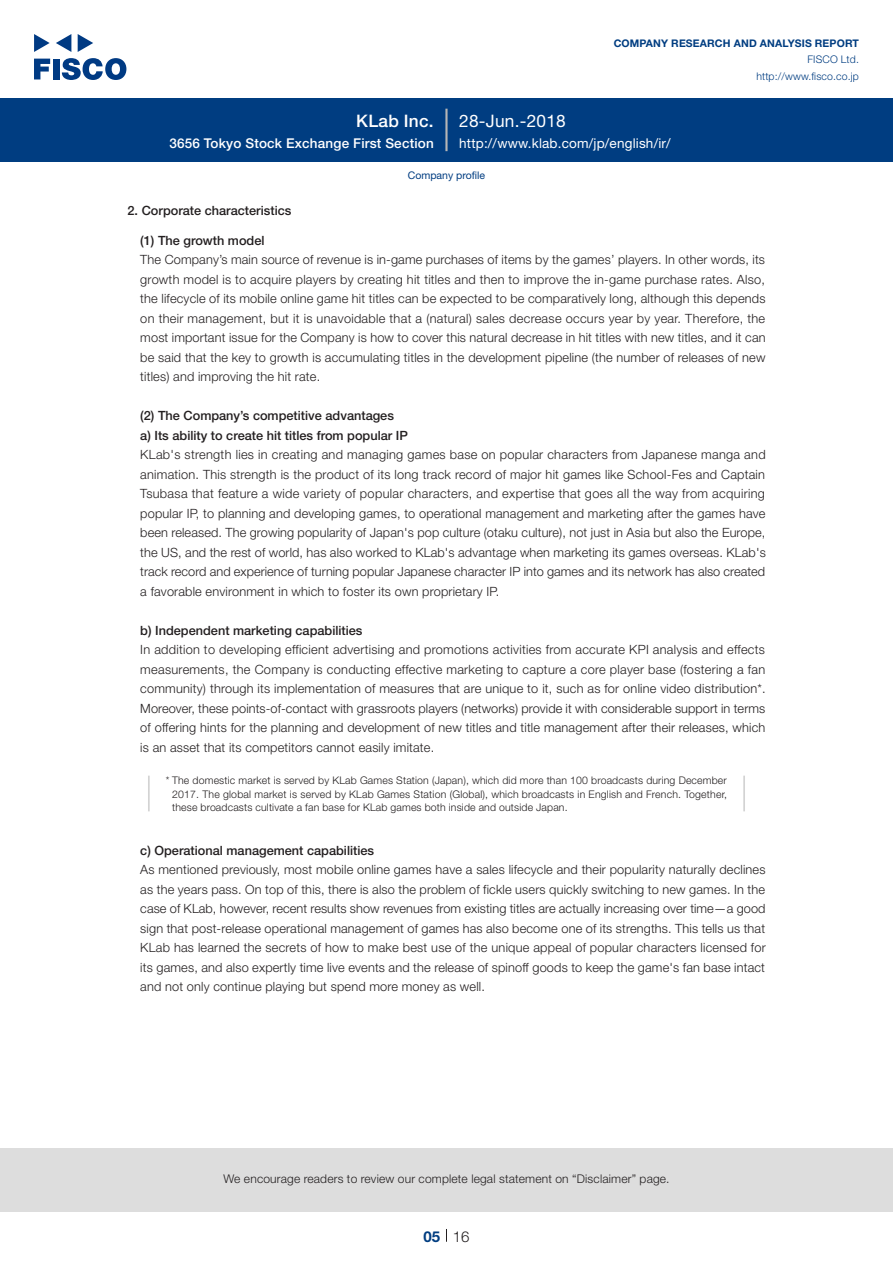
<style>
.page{position:relative;width:893px;height:1263px;background:#fff}
.page>*{position:absolute;margin:0;border:0;box-sizing:border-box;transform-origin:0 0}
.t1{font:17.25px "Helvetica Neue LT Std";letter-spacing:.015em;color:#fff}
.t2{font:500 17.25px "Helvetica Neue LT Std";letter-spacing:.015em;color:#fff}
.t3{font:300 15px "Helvetica Neue LT Std";color:#231f20}
.t4{font:700 15px "Helvetica Neue LT Std";color:#003d81}
.t5{font:13.5px "Helvetica Neue LT Std";letter-spacing:.015em;color:#fff}
.t6{font:500 13.5px "Helvetica Neue LT Std";letter-spacing:.015em;color:#fff}
.本文3mm_e{font:300 12.75px/19.5px "Helvetica Neue LT Std";letter-spacing:.015em;color:#231f20;text-align:justify}
.小タイトル3mm_e{font:500 12.75px "Helvetica Neue LT Std";color:#231f20}
.小タイトル_e{font:500 12.75px "Helvetica Neue LT Std";color:#231f20}
.t7{font:300 12px "Helvetica Neue LT Std";letter-spacing:.015em;color:#231f20}
.t8{font:300 10.5px/13.5px "Helvetica Neue LT Std";letter-spacing:.015em;color:#231f20;text-align:justify}
.t9{font:700 10.5px "Helvetica Neue LT Std";letter-spacing:.015em;color:#003d81}
.t10{font:300 10.5px/16.5px "Helvetica Neue LT Std";letter-spacing:.015em;color:#003d81;text-align:right}
.ヘッダー_e{font:10.5px "Helvetica Neue LT Std";color:#003d81}
</style>
<div class="page">
<div style="left:0;top:1148px;width:893px;height:64px;background:#ddd"></div>
<svg style="left:34px;top:59px;width:16px;height:20px"></svg>
<div style="left:53px;top:59px;width:6px;height:20px;background:#003a83"></div>
<svg style="left:62px;top:58px;width:64px;height:22px"></svg>
<svg style="left:34px;top:34px;width:16px;height:18px"></svg>
<svg style="left:78px;top:34px;width:15px;height:18px"></svg>
<svg style="left:56px;top:34px;width:15px;height:18px"></svg>
<div style="left:0;top:98px;width:893px;height:64px;background:#003d81"></div>
<hr style="left:445px;top:109px;width:3px;height:42px;background:#b5b5b6">
<svg style="left:446px;top:1229px;width:1px;height:13px"></svg>
<hr style="left:148px;top:776px;width:2px;height:35px;background:#d3d3d3">
<hr style="left:743px;top:776px;width:2px;height:35px;background:#d3d3d3">
<h1 class="t2" style="left:356px;top:110px;width:79px">KLab Inc.</h1>
<p class="t6" style="left:169px;top:135px;width:266px">3656 Tokyo Stock Exchange First Section</p>
<h1 class="t1" style="left:459px;top:110px;width:108px">28-Jun.-2018</h1>
<p class="t9" style="left:614px;top:37px;width:247px">COMPANY RESEARCH AND ANALYSIS REPORT</p>
<p class="t10" style="left:756px;top:51px;width:104px">FISCO Ltd. http://www.fisco.co j p.</p>
<p class="t5" style="left:459px;top:135px;width:213px">http://www.klab.com j p/ /english /i r/</p>
<p class="ヘッダー_e" style="left:408px;top:169px;width:79px">Company profile</p>
<p class="小タイトル_e" style="left:128px;top:203px;width:165px">2. Corporate characteristics</p>
<p class="小タイトル3mm_e" style="left:140px;top:233px;width:126px">1( ) The growth model</p>
<p class="本文3mm_e" style="left:140px;top:250px;width:627px">The Company s’ main source of revenue is in-game purchases of items by the games’ players In. other words, its growth model is to acquire players by creating hit titles and then to improve the in-game purchase rates. Also, the lifecycle of its mobile online game hit titles can be expected to be comparatively long, although this depends on their management, but isit unavoidable that a (natural) sales decrease occurs year by year. Therefore, the most important issue for the Company is how to cover this natural decrease in hit titles with new titles, and it can be said that the key to growth is accumulating titles in the development pipeline (the number of releases of new titles) and improving the hit rate.</p>
<p class="小タイトル3mm_e" style="left:140px;top:408px;width:255px">2( ) The Company s’ competitive advantages</p>
<p class="小タイトル3mm_e" style="left:140px;top:428px;width:269px">a) Its ability to create hit titles from popular IP</p>
<p class="本文3mm_e" style="left:140px;top:445px;width:627px">KLab s' strength lies in creating and managing games base on popular characters from Japanese manga and animation. This strength is the product of its long track record of major hit games like School-Fes and Captain Tsubasa that feature a wide variety of popular characters, and expertise that goes all the way from acquiring popular IP to, planning and developing games to, operational management and marketing after the games have been released. The growing popularity of Japan s' pop culture (otaku culture ,) not just in Asia but also the Europe, the US, and the rest of world, has also worked to KLab s' advantage when marketing its games overseas. KLab s' track record and experience of turning popular Japanese character IP into games and its network has also created a favorable environment in which to foster its own proprietary IP.</p>
<p class="小タイトル3mm_e" style="left:140px;top:623px;width:224px">b) Independent marketing capabilities</p>
<p class="本文3mm_e" style="left:140px;top:640px;width:627px">In addition to developing efficient advertising and promotions activities from accurate KPI analysis and effects measurements, the Company is conducting effective marketing to capture a core player base (fostering a fan community) through its implementation of measures that are unique to ,i t such as for online video distribution .* Moreover, these points-of-contact with grassroots players (networks) provide it with considerable support in terms of offering hints for the planning and development of new titles and title management after their releases, which is an asset that its competitors cannot easily imitate.</p>
<p class="t8" style="left:172px;top:774px;width:556px;text-indent:-6px">* The domestic market is served by KLab Games Station (Japan ,) which did more than 100 broadcasts during December 2017. The global market is served by KLab Games Station (Global ,) which broadcasts in English and French. Together, these broadcasts cultivate a fan base for KLab games both inside and outside Japan.</p>
<p class="小タイトル3mm_e" style="left:140px;top:842px;width:235px">c) Operational management capabilities</p>
<p class="本文3mm_e" style="left:140px;top:859px;width:627px">As mentioned previously, most mobile online games have a sales lifecycle and their popularity naturally declines as the years pass. On top of this, there is also the problem of fickle users quickly switching to new games In. the case of KLab, however, recent results show revenues from existing titles are actually increasing over time—a good sign that post-release operational management of games has also become one of its strengths. This tells us that KLab has learned the secrets of how to make best use of the unique appeal of popular characters licensed for its games, and also expertly time live events and the release of spinoff goods to keep the game s' fan base intact and not only continue playing but spend more money as well.</p>
<p class="t7" style="left:223px;top:1171px;width:448px">We encourage readers to review our complete legal statement on “Disclaimer” page.</p>
<p class="t4" style="left:423px;top:1227px;width:18px">05</p>
<p class="t3" style="left:453px;top:1227px;width:18px">16</p>
</div>
